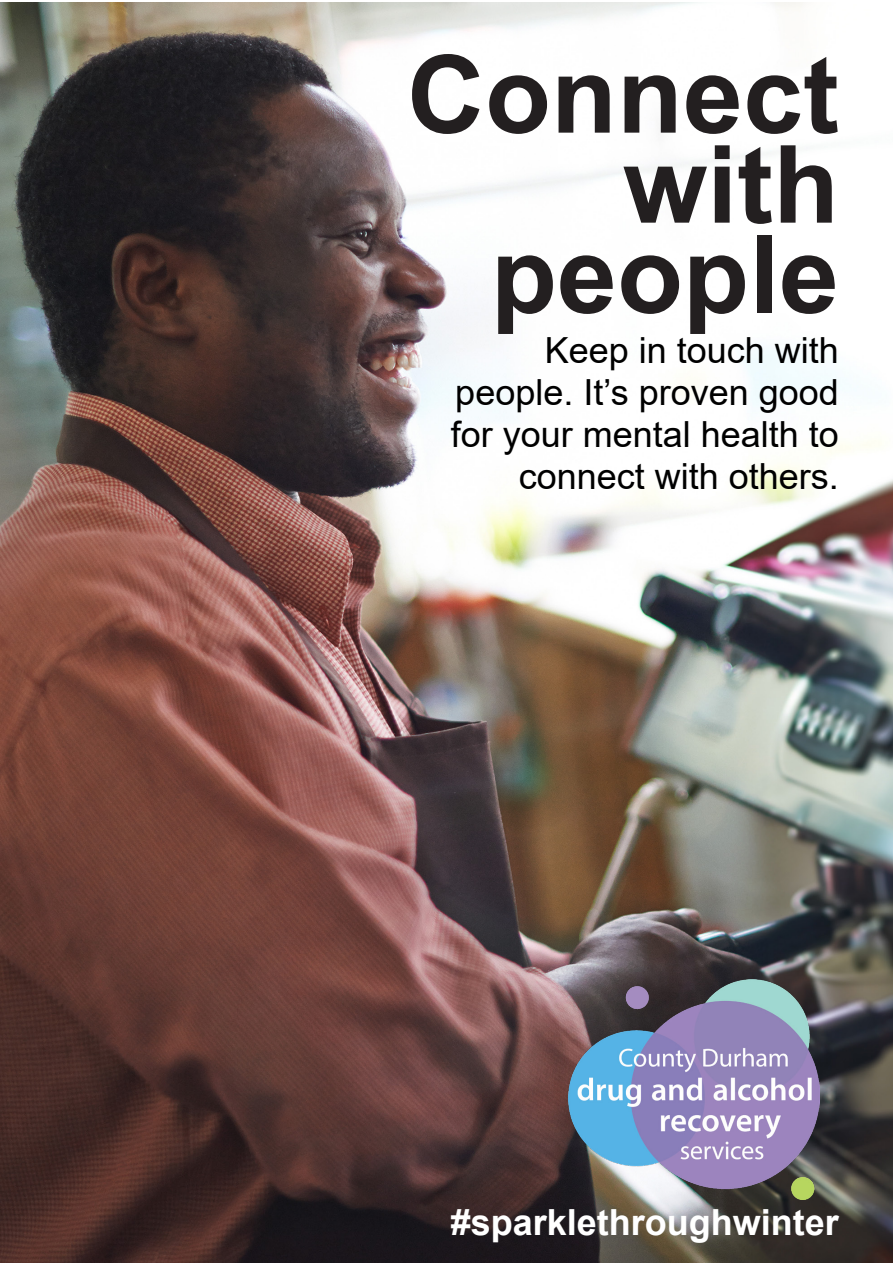
<style>
.page{position:relative;width:893px;height:1263px;background:#fff}
.page>*{position:absolute;margin:0;border:0;box-sizing:border-box;transform-origin:0 0}
.t1{font:700 108px/90px "Arial";color:#231f20;text-align:right}
.t2{font:36px/42px "Arial";color:#000;text-align:right}
.t3{font:700 36px "Arial";color:#fff}
</style>
<div class="page">
<img style="left:0;top:2px;width:893px;height:1261px">
<img style="left:569px;top:979px;width:250px;height:221px">
<p class="t1" style="left:407px;top:51px;width:434px">Connect with people</p>
<p class="t2" style="left:451px;top:329px;width:390px">Keep in touch with people. It’s proven good for your mental health to connect with others.</p>
<p class="t3" style="left:451px;top:1197px;width:390px">#sparklethroughwinter</p>
</div>
